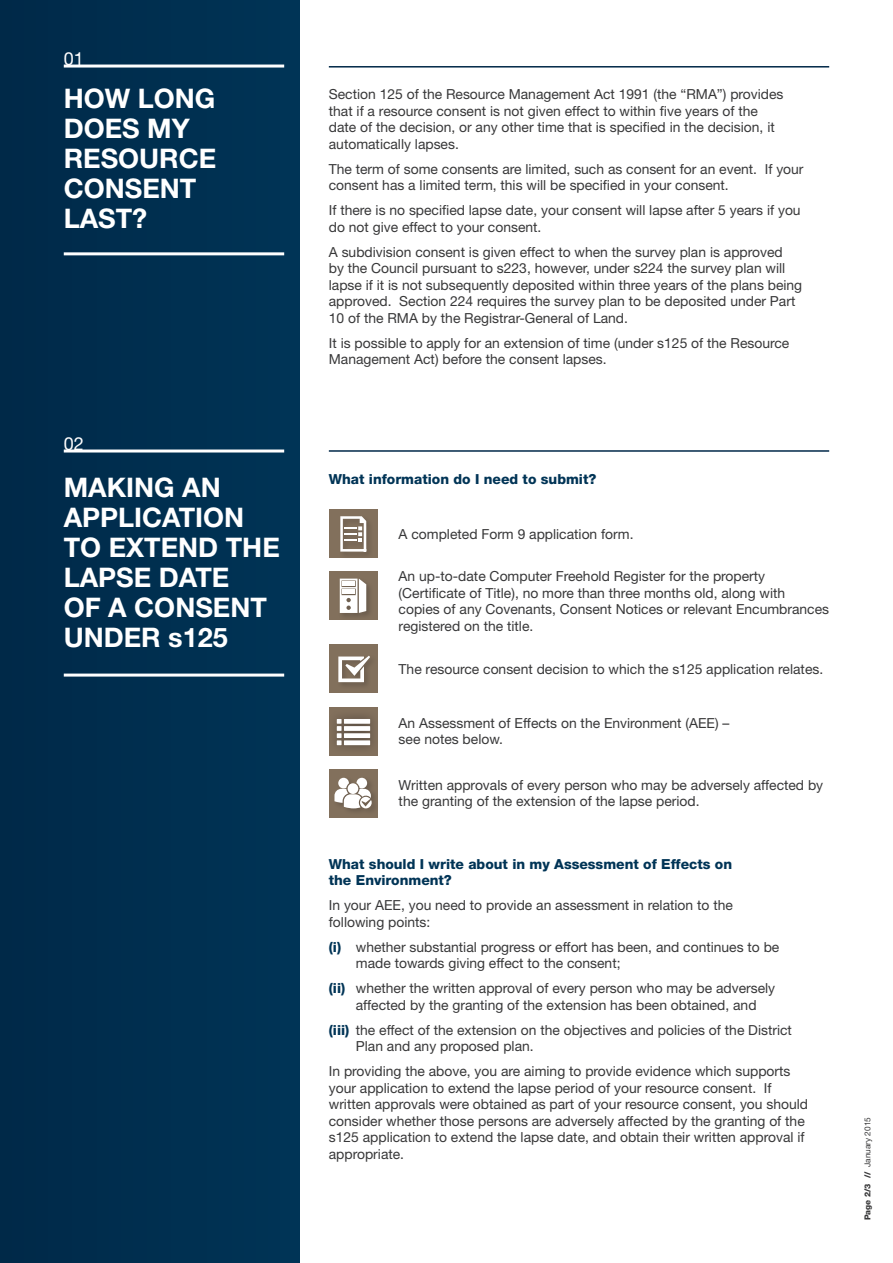
<style>
.page{position:relative;width:893px;height:1263px;background:#fff}
.page>*{position:absolute;margin:0;border:0;box-sizing:border-box;transform-origin:0 0}
.t1{font:700 27px/30px "Helvetica Neue LT Std";color:#fff}
.t2{font:18px "Helvetica Neue LT Std";color:#fff}
.t3{font:13.8px/16.5px "Helvetica Neue LT Std";color:#383839}
.t4{font:800 13.8px/16.5px "Helvetica Neue LT Std";color:#003456}
.t5{font:8.25px "Helvetica Neue LT Std";color:#383839}
.s1{font-weight:800;color:#003456}
.s2{font-weight:800}
</style>
<div class="page">
<div style="left:0;top:0;width:299px;height:1263px;background:#002f4f"></div>
<hr style="left:64px;top:65px;width:220px;height:3px;background:#fff">
<hr style="left:64px;top:449px;width:220px;height:3px;background:#fff">
<hr style="left:64px;top:252px;width:220px;height:3px;background:#fff">
<hr style="left:64px;top:674px;width:220px;height:3px;background:#fff">
<hr style="left:329px;top:450px;width:500px;height:2px;background:#002848">
<hr style="left:329px;top:66px;width:500px;height:2px;background:#002848">
<div style="left:329px;top:509px;width:48px;height:49px;background:#82705c"></div>
<div style="left:329px;top:571px;width:48px;height:49px;background:#82705c"></div>
<div style="left:329px;top:645px;width:48px;height:48px;background:#82705c"></div>
<div style="left:329px;top:707px;width:48px;height:48px;background:#82705c"></div>
<div style="left:329px;top:769px;width:48px;height:48px;background:#82705c"></div>
<div style="left:328px;top:710px;width:51px;height:44px;background:#7d6c59"></div>
<svg style="left:337px;top:719px;width:33px;height:26px"></svg>
<div style="left:338px;top:577px;width:36px;height:44px;background:#231f20;opacity:.25"></div>
<svg style="left:340px;top:579px;width:26px;height:34px"></svg>
<div style="left:342px;top:581px;width:13px;height:5px;background:#fff"></div>
<div style="left:342px;top:589px;width:13px;height:5px;background:#fff"></div>
<div style="left:339px;top:515px;width:35px;height:44px;background:#231f20;opacity:.25"></div>
<svg style="left:340px;top:516px;width:26px;height:36px"></svg>
<div style="left:337px;top:654px;width:40px;height:36px;background:#231f20;opacity:.25"></div>
<svg style="left:338px;top:656px;width:32px;height:26px"></svg>
<div style="left:333px;top:776px;width:46px;height:40px;background:#231f20;opacity:.25"></div>
<svg style="left:334px;top:778px;width:38px;height:30px"></svg>
<p class="t2" style="left:64px;top:48px;width:22px">01</p>
<p class="t1" style="left:64px;top:83px;width:154px">HOW LONG<br>DOES MY<br>RESOURCE<br>CONSENT<br>LAST?</p>
<p class="t2" style="left:64px;top:433px;width:22px">02</p>
<p class="t1" style="left:64px;top:472px;width:218px">MAKING AN<br>APPLICATION<br>TO EXTEND THE<br>LAPSE DATE<br>OF A CONSENT<br>UNDER s125</p>
<p class="t3" style="left:329px;top:86px;width:456px">Section 125 of the Resource Management Act 1991 (the “RMA”) provides that if a resource consent is not given effect to within five years of the date of the decision, or any other time that is specified in the decision, it automatically lapses.</p>
<p class="t3" style="left:329px;top:160px;width:476px">The term of some consents are limited, such as consent for an event. If your consent has a limited term, this will be specified in your consent.</p>
<p class="t3" style="left:329px;top:202px;width:473px">If there is no specified lapse date, your consent will lapse after 5 years if you do not give effect to your consent.</p>
<p class="t3" style="left:329px;top:243px;width:475px">A subdivision consent is given effect to when the survey plan is approved<br>by the Council pursuant to s223, however, under s224 the survey plan will lapse if it is not subsequently deposited within three years of the plans being approved. Section 224 requires the survey plan to be deposited under Part 10 of the RMA by the Registrar-General of Land.</p>
<p class="t3" style="left:329px;top:334px;width:462px">It is possible to apply for an extension of time (under s125 of the Resource<br>Management Act) before the consent lapses.</p>
<p class="t4" style="left:329px;top:471px;width:269px">What information do I need to submit?</p>
<p class="t3" style="left:399px;top:525px;width:236px">A completed Form 9 application form.</p>
<p class="t3" style="left:399px;top:568px;width:432px">An up-to-date Computer Freehold Register for the property (Certificate of Title), no more than three months old, along with copies of any Covenants, Consent Notices or relevant Encumbrances registered on the title.</p>
<p class="t3" style="left:399px;top:660px;width:426px">The resource consent decision to which the s125 application relates.</p>
<p class="t3" style="left:399px;top:714px;width:332px">An Assessment of Effects on the Environment (AEE) – see notes below.</p>
<p class="t3" style="left:399px;top:776px;width:426px">Written approvals of every person who may be adversely affected by the granting of the extension of the lapse period.</p>
<p class="t4" style="left:329px;top:856px;width:405px">What should I write about in my Assessment of Effects on the Environment?</p>
<p class="t3" style="left:329px;top:897px;width:406px">In your AEE, you need to provide an assessment in relation to the following points:</p>
<p class="t3" style="left:356px;top:938px;width:425px;text-indent:-27px"><span class="s1">(i)</span> whether substantial progress or effort has been, and continues to be made towards giving effect to the consent;</p>
<p class="t3" style="left:356px;top:980px;width:421px;text-indent:-27px"><span class="s1">(ii)</span> whether the written approval of every person who may be adversely affected by the granting of the extension has been obtained, and</p>
<p class="t3" style="left:356px;top:1021px;width:438px;text-indent:-27px"><span class="s1">(iii)</span> the effect of the extension on the objectives and policies of the District<br>Plan and any proposed plan.</p>
<p class="t3" style="left:329px;top:1063px;width:481px">In providing the above, you are aiming to provide evidence which supports your application to extend the lapse period of your resource consent. If written approvals were obtained as part of your resource consent, you should consider whether those persons are adversely affected by the granting of the s125 application to extend the lapse date, and obtain their written approval if appropriate.</p>
<p class="t5" style="left:863px;top:1220px;width:105px;rotate:-90deg"><span class="s2">Page 2/3 //</span> January 2015</p>
</div>
